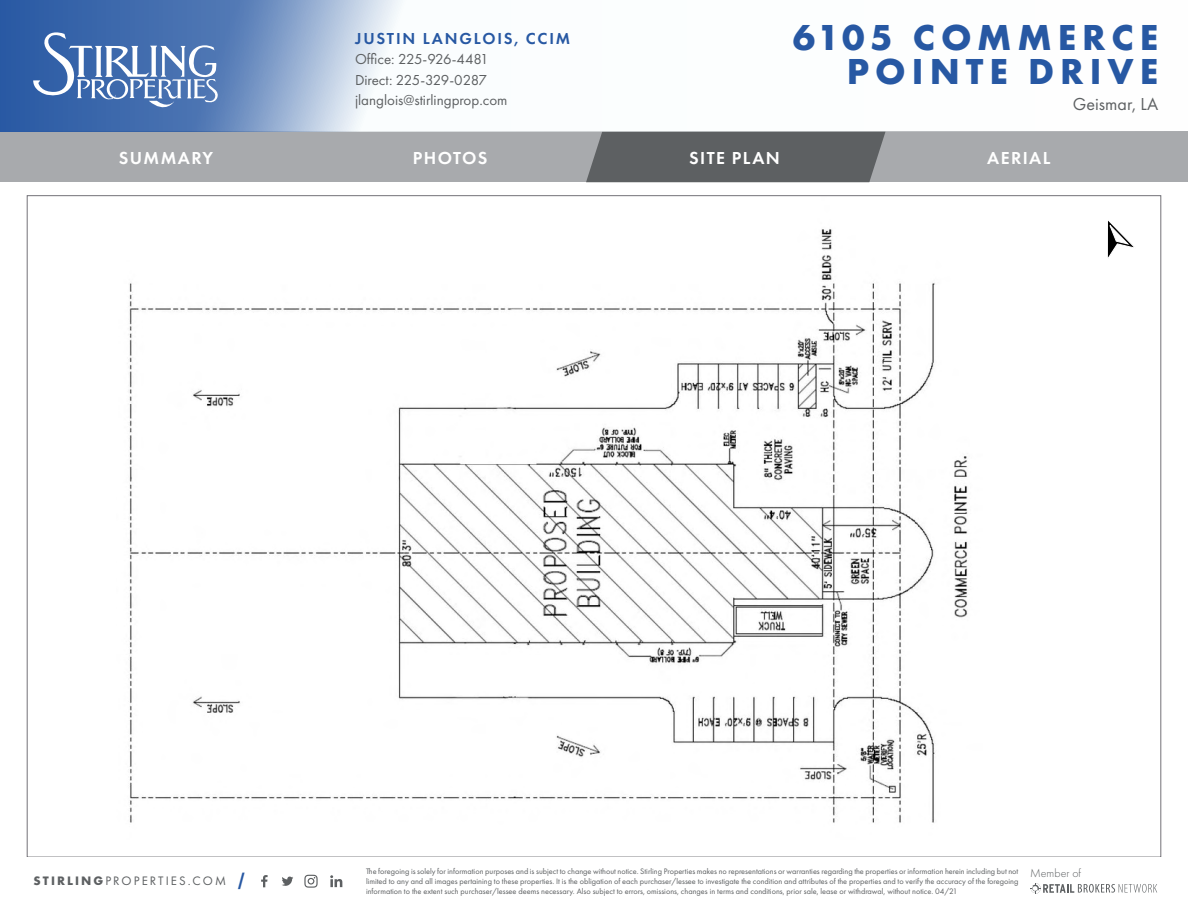
<style>
.page{position:relative;width:1188px;height:918px;background:#fff}
.page>*{position:absolute;margin:0;border:0;box-sizing:border-box;transform-origin:0 0}
.t1{font:700 37.5px/34.5px "Futura PT";letter-spacing:.16em;color:#2758a3;text-align:right}
.t2{font:600 18px "Futura PT";letter-spacing:.08em;color:#fff}
.t3{font:18px "Futura PT";color:#5d6062}
.t4{font:600 16.5px "Futura PT";letter-spacing:.11em;color:#2758a3}
.t5{font:15px/20.2px "Futura PT";color:#5d6062}
.t6{font:12.75px "Futura PT";letter-spacing:.16em;color:#5d6062}
.t7{font:300 12px "Futura PT";color:#5d6062}
.t8{font:8.25px/9.8px "Futura PT";color:#5d6062;text-align:justify}
.s1{font-weight:700}
.s2{font-weight:700;font-style:italic;font-size:16.5px;color:#2758a3}
</style>
<div class="page">
<img style="left:129px;top:229px;width:839px;height:594px">
<svg style="left:1107px;top:220px;width:27px;height:38px"></svg>
<div style="left:0;top:132px;width:1188px;height:50px;background:#a8aaad"></div>
<div style="left:586px;top:132px;width:300px;height:50px;background:#5d6062"></div>
<svg style="left:261px;top:875px;width:7px;height:12px"></svg>
<svg style="left:282px;top:876px;width:11px;height:10px"></svg>
<svg style="left:304px;top:875px;width:14px;height:13px"></svg>
<svg style="left:330px;top:875px;width:12px;height:12px"></svg>
<svg style="left:0;top:0;width:1188px;height:132px"></svg>
<svg style="left:33px;top:31px;width:187px;height:84px;background:#6487bc"></svg>
<svg style="left:1030px;top:883px;width:127px;height:11px"></svg>
<h3 class="t4" style="left:355px;top:28px;width:217px">JUSTIN LANGLOIS, CCIM</h3>
<h3 class="t5" style="left:355px;top:49px;width:154px">Office: 225-926-4481<br>Direct: 225-329-0287 jlanglois@stirlingprop.com</h3>
<h1 class="t1" style="left:793px;top:19px;width:367px">6105 COMMERCE<br>POINTE DRIVE</h1>
<h2 class="t3" style="left:1073px;top:93px;width:87px">Geismar, LA</h2>
<h2 class="t2" style="left:87px;top:146px;width:96px">SUMMARY</h2>
<h2 class="t2" style="left:119px;top:146px;width:96px">SUMMARY</h2>
<h2 class="t2" style="left:413px;top:146px;width:76px">PHOTOS</h2>
<h2 class="t2" style="left:689px;top:146px;width:173px">SITE PLAN PHOTOS</h2>
<h2 class="t2" style="left:987px;top:146px;width:65px">AERIAL</h2>
<h3 class="t6" style="left:34px;top:873px;width:218px"><span class="s1">STIRLING</span>PROPERTIES.COM <span class="s2">|</span></h3>
<p class="t8" style="left:366px;top:867px;width:654px">The foregoing is solely for information purposes and is subject to change without notice. Stirling Properties makes no representations or warranties regarding the properties or information herein including but not limited to any and all images pertaining to these properties. It is the obligation of each purchaser/lessee to investigate the condition and attributes of the properties and to verify the accuracy of the foregoing information to the extent such purchaser/lessee deems necessary. Also subject to errors, omissions, changes in terms and conditions, prior sale, lease or withdrawal, without notice. 04/21</p>
<h3 class="t7" style="left:1030px;top:866px;width:53px">Member of</h3>
</div>
